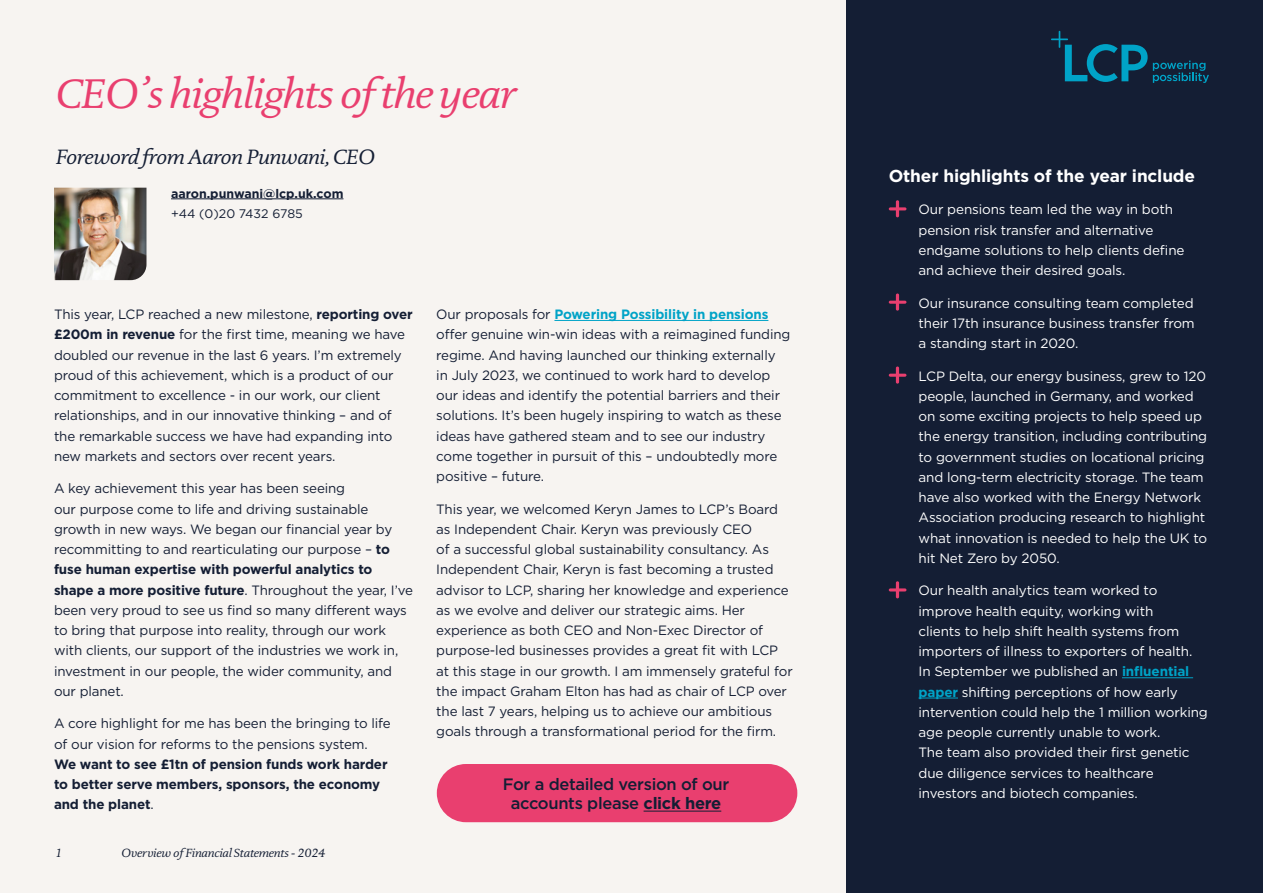
<style>
.page{position:relative;width:1263px;height:893px;background:#f7f4f1}
.page>*{position:absolute;margin:0;border:0;box-sizing:border-box;transform-origin:0 0}
.t1{font:italic 42px "DTL Documenta TOT";letter-spacing:-.03em;color:#e93f6f}
.t2{font:italic 21px "DTL Documenta TOT";letter-spacing:-.025em;color:#141e34}
.t3{font:700 17.25px "Gotham";letter-spacing:-.01em;color:#fff}
.t4{font:500 16.5px/19.5px "Gotham";letter-spacing:-.02em;color:#141e34;text-align:center}
.t5{font:13.5px/20.2px "Gotham";letter-spacing:-.01em;color:#141e34}
.t6{font:13.5px/20.2px "Gotham";letter-spacing:-.01em;color:#fff}
.t7{font:700 13.5px/20.2px "Gotham";letter-spacing:-.01em;color:#141e34}
.t8{font:700 12.45px "Gotham";color:#141e34}
.t9{font:12.45px "Gotham";color:#141e34}
.t10{font:italic 12px "DTL Documenta TOT";letter-spacing:-.02em;color:#141e34}
.s1{font-weight:700}
.s2{font-weight:400}
.s3{font-weight:700;color:#00a3c7}
</style>
<div class="page">
<div style="left:847px;top:0;width:416px;height:893px;background:#141e34"></div>
<hr style="left:171px;top:199px;width:172px;height:1px;background:#141e34">
<hr style="left:554px;top:320px;width:214px;height:1px;background:#00a3c7">
<hr style="left:1122px;top:677px;width:71px;height:1px;background:#00a3c7">
<hr style="left:918px;top:698px;width:40px;height:1px;background:#00a3c7">
<svg style="left:889px;top:200px;width:17px;height:17px"></svg>
<svg style="left:889px;top:293px;width:17px;height:18px"></svg>
<svg style="left:889px;top:366px;width:17px;height:18px"></svg>
<svg style="left:889px;top:581px;width:17px;height:17px"></svg>
<svg style="left:1153px;top:61px;width:56px;height:22px"></svg>
<svg style="left:1051px;top:31px;width:96px;height:51px"></svg>
<div style="left:437px;top:764px;width:360px;height:58px;background:#e93f6f;border-radius:29px"></div>
<hr style="left:643px;top:811px;width:78px;height:1px;background:#141e34">
<img style="left:54px;top:188px;width:92px;height:92px">
<h1 class="t1" style="left:55px;top:69px;width:463px">CEO’s highlights of the year</h1>
<h2 class="t2" style="left:55px;top:145px;width:322px">Foreword from Aaron Punwani, CEO</h2>
<p class="t8" style="left:171px;top:185px;width:174px">aaron.punwani@lcp.uk.com</p>
<p class="t9" style="left:171px;top:206px;width:133px">+44 (0)20 7432 6785</p>
<p class="t5" style="left:54px;top:304px;width:360px">This year, LCP reached a new milestone, <span class="s1">reporting over £200m in revenue</span> for the first time, meaning we have doubled our revenue in the last 6 years. I’m extremely proud of this achievement, which is a product of our commitment to excellence - in our work, our client relationships, and in our innovative thinking – and of the remarkable success we have had expanding into new markets and sectors over recent years.</p>
<p class="t5" style="left:54px;top:478px;width:361px">A key achievement this year has been seeing<br>our purpose come to life and driving sustainable growth in new ways. We began our financial year by recommitting to and rearticulating our purpose – <span class="s1">to fuse human expertise with powerful analytics to shape a more positive future</span>. Throughout the year, I’ve been very proud to see us find so many different ways to bring that purpose into reality, through our work with clients, our support of the industries we work in, investment in our people, the wider community, and our planet.</p>
<p class="t5" style="left:54px;top:713px;width:338px">A core highlight for me has been the bringing to life of our vision for reforms to the pensions system.</p>
<p class="t7" style="left:54px;top:754px;width:335px">We want to see £1tn of pension funds work harder to better serve members, sponsors, the economy and the planet<span class="s2">.</span></p>
<p class="t10" style="left:55px;top:845px;width:9px">1</p>
<p class="t10" style="left:121px;top:845px;width:206px">Overview of Financial Statements - 2024</p>
<p class="t5" style="left:436px;top:304px;width:355px">Our proposals for <span class="s3">Powering Possibility in pensions </span>offer genuine win-win ideas with a reimagined funding regime. And having launched our thinking externally in July 2023, we continued to work hard to develop our ideas and identify the potential barriers and their solutions. It’s been hugely inspiring to watch as these ideas have gathered steam and to see our industry come together in pursuit of this – undoubtedly more positive – future.</p>
<p class="t5" style="left:436px;top:498px;width:358px">This year, we welcomed Keryn James to LCP’s Board as Independent Chair. Keryn was previously CEO<br>of a successful global sustainability consultancy. As Independent Chair, Keryn is fast becoming a trusted advisor to LCP, sharing her knowledge and experience as we evolve and deliver our strategic aims. Her experience as both CEO and Non-Exec Director of purpose-led businesses provides a great fit with LCP at this stage in our growth. I am immensely grateful for the impact Graham Elton has had as chair of LCP over the last 7 years, helping us to achieve our ambitious goals through a transformational period for the firm.</p>
<p class="t4" style="left:503px;top:774px;width:228px">For a detailed version of our accounts please <span class="s1">click here</span></p>
<p class="t3" style="left:889px;top:164px;width:308px">Other highlights of the year include</p>
<p class="t6" style="left:918px;top:199px;width:267px">Our pensions team led the way in both pension risk transfer and alternative endgame solutions to help clients define and achieve their desired goals.</p>
<p class="t6" style="left:918px;top:292px;width:278px;text-align:justify">Our insurance consulting team completed their 17th insurance business transfer from a standing start in 2020.</p>
<p class="t6" style="left:918px;top:365px;width:290px">LCP Delta, our energy business, grew to 120 people, launched in Germany, and worked on some exciting projects to help speed up the energy transition, including contributing to government studies on locational pricing and long-term electricity storage. The team have also worked with the Energy Network Association producing research to highlight what innovation is needed to help the UK to hit Net Zero by 2050.</p>
<p class="t6" style="left:918px;top:580px;width:291px">Our health analytics team worked to improve health equity, working with<br>clients to help shift health systems from importers of illness to exporters of health.<br>In September we published an <span class="s3">influential paper</span> shifting perceptions of how early intervention could help the 1 million working age people currently unable to work.<br>The team also provided their first genetic due diligence services to healthcare investors and biotech companies.</p>
</div>
